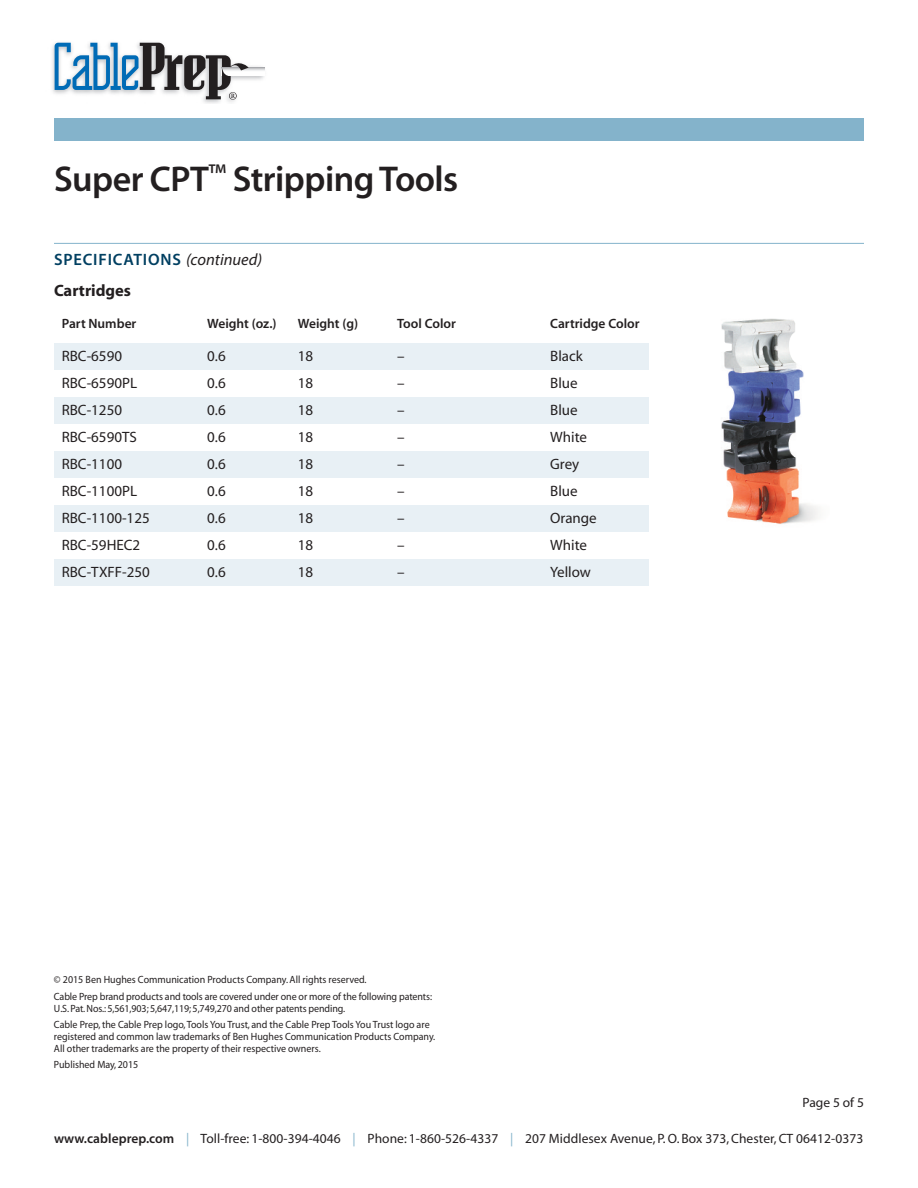
<style>
.page{position:relative;width:918px;height:1188px;background:#fff}
.page>*{position:absolute;margin:0;border:0;box-sizing:border-box;transform-origin:0 0}
.t1{font:36px "Myriad MM 565 wt 600 wd";letter-spacing:-.015em;color:#231f20}
.t2{font:16.5px "Myriad MM 565 wt 600 wd";letter-spacing:.05em;color:#003f61}
.t3{font:16.5px "Myriad MM 700 wt 600 wd";color:#231f20}
.t4{font:15px "Myriad MM 400 wt 600 wd";color:#231f20}
.t5{font:13.5px "Myriad MM 400 wt 600 wd";letter-spacing:.005em;color:#231f20}
.t6{font:13.5px "Myriad MM 565 wt 600 wd";color:#231f20}
.t7{font:10.5px/16.4px "Myriad MM 400 wt 600 wd";color:#231f20;scale:.95 1}
.s1{font-family:"Myriad Pro";font-style:italic;color:#231f20}
.s2{font-family:"Myriad MM 565 wt 600 wd"}
.s3{color:#84b3cb}
</style>
<div class="page">
<div style="left:54px;top:343px;width:594px;height:27px;background:#e8f0f5"></div>
<div style="left:54px;top:397px;width:594px;height:27px;background:#e8f0f5"></div>
<div style="left:54px;top:451px;width:594px;height:27px;background:#e8f0f5"></div>
<div style="left:54px;top:505px;width:594px;height:27px;background:#e8f0f5"></div>
<div style="left:54px;top:559px;width:594px;height:27px;background:#e8f0f5"></div>
<hr style="left:54px;top:243px;width:810px;height:1px;background:#84b3cb">
<img style="left:721px;top:318px;width:97px;height:206px">
<img style="left:52px;top:42px;width:213px;height:62px">
<svg style="left:249px;top:67px;width:15px;height:9px"></svg>
<svg style="left:55px;top:43px;width:194px;height:57px"></svg>
<div style="left:54px;top:118px;width:810px;height:22px;background:#84b3cb"></div>
<h1 class="t1" style="left:54px;top:165px;width:406px">Super CPT<sup>™</sup> StrippingTools</h1>
<h2 class="t2" style="left:54px;top:254px;width:210px">SPECIFICATIONS <span class="s1">(continued)</span></h2>
<h2 class="t3" style="left:54px;top:285px;width:79px">Cartridges</h2>
<p class="t6" style="left:62px;top:318px;width:76px">Part Number</p>
<p class="t6" style="left:207px;top:318px;width:71px">Weight (oz.)</p>
<p class="t6" style="left:298px;top:318px;width:62px">Weight (g)</p>
<p class="t6" style="left:397px;top:318px;width:60px">Tool Color</p>
<p class="t6" style="left:550px;top:318px;width:91px">Cartridge Color</p>
<h3 class="t4" style="left:62px;top:350px;width:62px">RBC-6590</h3>
<h3 class="t4" style="left:207px;top:350px;width:20px">0.6</h3>
<h3 class="t4" style="left:298px;top:350px;width:17px">18</h3>
<h3 class="t4" style="left:397px;top:350px;width:9px">–</h3>
<h3 class="t4" style="left:550px;top:350px;width:34px">Black</h3>
<h3 class="t4" style="left:62px;top:377px;width:77px">RBC-6590PL</h3>
<h3 class="t4" style="left:207px;top:377px;width:20px">0.6</h3>
<h3 class="t4" style="left:298px;top:377px;width:17px">18</h3>
<h3 class="t4" style="left:397px;top:377px;width:9px">–</h3>
<h3 class="t4" style="left:550px;top:377px;width:29px">Blue</h3>
<h3 class="t4" style="left:62px;top:404px;width:62px">RBC-1250</h3>
<h3 class="t4" style="left:207px;top:404px;width:20px">0.6</h3>
<h3 class="t4" style="left:298px;top:404px;width:17px">18</h3>
<h3 class="t4" style="left:397px;top:404px;width:9px">–</h3>
<h3 class="t4" style="left:550px;top:404px;width:29px">Blue</h3>
<h3 class="t4" style="left:62px;top:431px;width:77px">RBC-6590TS</h3>
<h3 class="t4" style="left:207px;top:431px;width:20px">0.6</h3>
<h3 class="t4" style="left:298px;top:431px;width:17px">18</h3>
<h3 class="t4" style="left:397px;top:431px;width:9px">–</h3>
<h3 class="t4" style="left:550px;top:431px;width:38px">White</h3>
<h3 class="t4" style="left:62px;top:458px;width:62px">RBC-1100</h3>
<h3 class="t4" style="left:207px;top:458px;width:20px">0.6</h3>
<h3 class="t4" style="left:298px;top:458px;width:17px">18</h3>
<h3 class="t4" style="left:397px;top:458px;width:9px">–</h3>
<h3 class="t4" style="left:550px;top:458px;width:31px">Grey</h3>
<h3 class="t4" style="left:62px;top:485px;width:77px">RBC-1100PL</h3>
<h3 class="t4" style="left:207px;top:485px;width:20px">0.6</h3>
<h3 class="t4" style="left:298px;top:485px;width:17px">18</h3>
<h3 class="t4" style="left:397px;top:485px;width:9px">–</h3>
<h3 class="t4" style="left:550px;top:485px;width:29px">Blue</h3>
<h3 class="t4" style="left:62px;top:512px;width:89px">RBC-1100-125</h3>
<h3 class="t4" style="left:207px;top:512px;width:20px">0.6</h3>
<h3 class="t4" style="left:298px;top:512px;width:17px">18</h3>
<h3 class="t4" style="left:397px;top:512px;width:9px">–</h3>
<h3 class="t4" style="left:550px;top:512px;width:48px">Orange</h3>
<h3 class="t4" style="left:62px;top:539px;width:80px">RBC-59HEC2</h3>
<h3 class="t4" style="left:207px;top:539px;width:20px">0.6</h3>
<h3 class="t4" style="left:298px;top:539px;width:17px">18</h3>
<h3 class="t4" style="left:397px;top:539px;width:9px">–</h3>
<h3 class="t4" style="left:550px;top:539px;width:38px">White</h3>
<h3 class="t4" style="left:62px;top:566px;width:90px">RBC-TXFF-250</h3>
<h3 class="t4" style="left:207px;top:566px;width:20px">0.6</h3>
<h3 class="t4" style="left:298px;top:566px;width:17px">18</h3>
<h3 class="t4" style="left:397px;top:566px;width:9px">–</h3>
<h3 class="t4" style="left:550px;top:566px;width:42px">Yellow</h3>
<p class="t7" style="left:54px;top:972px;width:400px">© 2015 Ben Hughes Communication Products Company.All rights reserved.<br>Cable Prep brand products and tools are covered under one or more of the following patents:</p>
<p class="t7" style="left:54px;top:1001px;width:397px">U.S.Pat.Nos.:5,561,903; 5,647,119; 5,749,270 and other patents pending.<br>Cable Prep,the Cable Prep logo,Tools You Trust, and the Cable Prep Tools You Trust logo are</p>
<p class="t7" style="left:54px;top:1031px;width:403px;line-height:12px">registered and common law trademarks of Ben Hughes Communication Products Company.<br>All other trademarks are the property of their respective owners.</p>
<p class="t7" style="left:54px;top:1057px;width:90px">Published May, 2015</p>
<p class="t5" style="left:803px;top:1097px;width:63px">Page 5 of 5</p>
<p class="t5" style="left:54px;top:1133px;width:811px"><span class="s2">www.cableprep.com</span> <span class="s3">|</span> Toll-free: 1-800-394-4046 <span class="s3">|</span> Phone: 1-860-526-4337 <span class="s3">|</span> 207 Middlesex Avenue, P.O. Box 373, Chester, CT 06412-0373</p>
</div>
